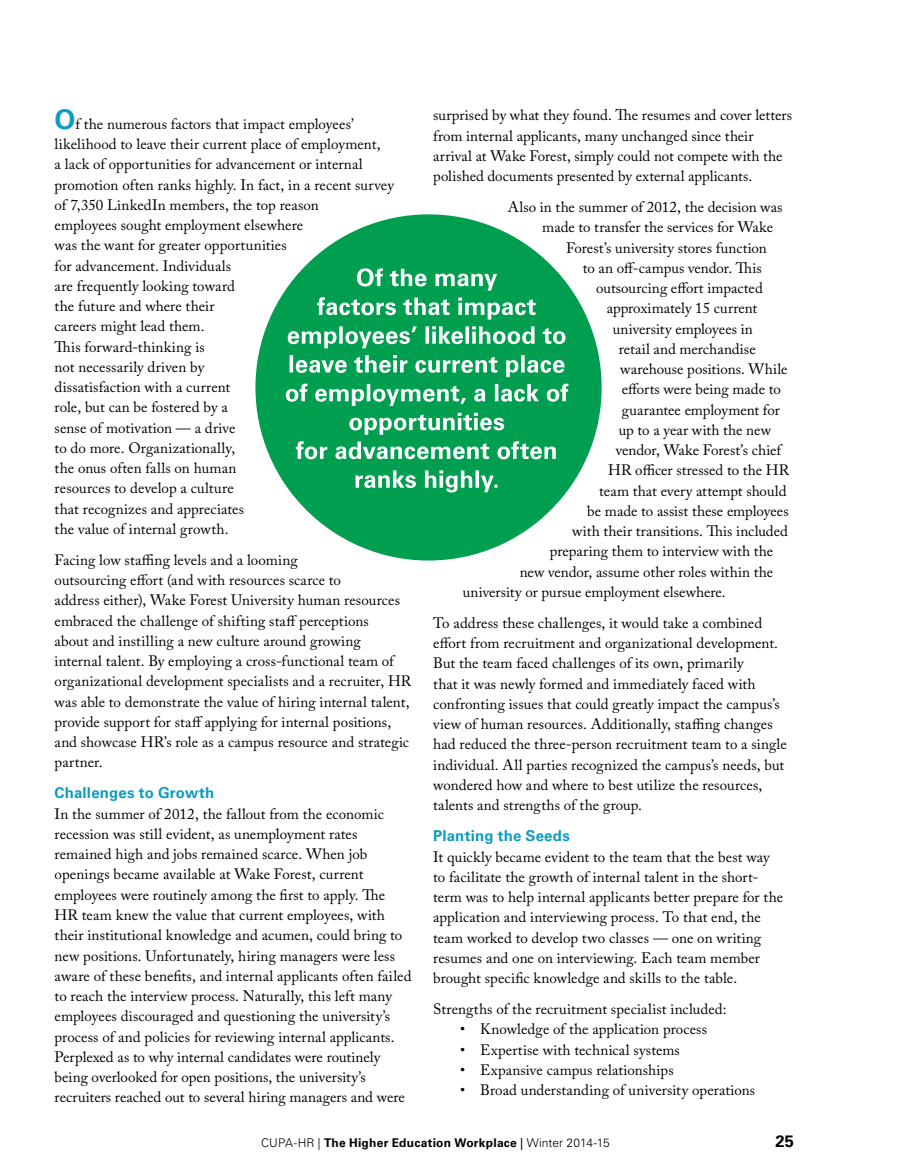
<style>
.page{position:relative;width:902px;height:1172px;background:#fff}
.page>*{position:absolute;margin:0;border:0;box-sizing:border-box;transform-origin:0 0}
.t1{font:700 16.5px "Univers LT Std";color:#000}
.t2{font:15px/20.2px "Adobe Caslon Pro";letter-spacing:.005em;color:#000}
.t3{font:700 15px "Univers LT Std";letter-spacing:.01em;color:#0c9cc0}
.t4{font:700 12px "Univers LT Std";letter-spacing:.02em;color:#000}
.s1{font-family:"Univers LT Std";font-weight:700;font-size:27px;color:#0c9cc0}
.s2{font-weight:300}
.s3{font-weight:400}
</style>
<div class="page">
<div style="left:255px;top:214px;width:347px;height:346px;background:#009f50;border-radius:50%"></div>
<svg style="left:355px;top:470px;width:142px;height:22px"></svg>
<svg style="left:296px;top:441px;width:260px;height:18px"></svg>
<svg style="left:349px;top:413px;width:155px;height:22px"></svg>
<svg style="left:286px;top:384px;width:282px;height:22px"></svg>
<svg style="left:290px;top:355px;width:274px;height:22px"></svg>
<svg style="left:288px;top:326px;width:277px;height:22px"></svg>
<svg style="left:317px;top:297px;width:219px;height:22px"></svg>
<svg style="left:357px;top:268px;width:140px;height:23px"></svg>
<p class="t2" style="left:55px;top:113px;width:341px"><span class="s1">O</span>f the numerous factors that impact employees’ likelihood to leave their current place of employment,<br>a lack of opportunities for advancement or internal promotion often ranks highly. In fact, in a recent survey of 7,350 LinkedIn members, the top reason<br>employees sought employment elsewhere<br>was the want for greater opportunities<br>for advancement. Individuals<br>are frequently looking toward<br>the future and where their<br>careers might lead them.<br>This forward-thinking is<br>not necessarily driven by<br>dissatisfaction with a current<br>role, but can be fostered by a<br>sense of motivation — a drive<br>to do more. Organizationally,<br>the onus often falls on human<br>resources to develop a culture<br>that recognizes and appreciates<br>the value of internal growth.</p>
<p class="t2" style="left:55px;top:549px;width:358px">Facing low staffing levels and a looming<br>outsourcing effort (and with resources scarce to<br>address either), Wake Forest University human resources embraced the challenge of shifting staff perceptions<br>about and instilling a new culture around growing internal talent. By employing a cross-functional team of organizational development specialists and a recruiter, HR was able to demonstrate the value of hiring internal talent, provide support for staff applying for internal positions, and showcase HR’s role as a campus resource and strategic partner.</p>
<p class="t3" style="left:55px;top:784px;width:161px">Challenges to Growth</p>
<p class="t2" style="left:55px;top:803px;width:358px">In the summer of 2012, the fallout from the economic recession was still evident, as unemployment rates remained high and jobs remained scarce. When job openings became available at Wake Forest, current employees were routinely among the first to apply. The HR team knew the value that current employees, with their institutional knowledge and acumen, could bring to new positions. Unfortunately, hiring managers were less aware of these benefits, and internal applicants often failed to reach the interview process. Naturally, this left many employees discouraged and questioning the university’s process of and policies for reviewing internal applicants.<br>Perplexed as to why internal candidates were routinely being overlooked for open positions, the university’s recruiters reached out to several hiring managers and were</p>
<p class="t2" style="left:433px;top:105px;width:360px">surprised by what they found. The resumes and cover letters from internal applicants, many unchanged since their arrival at Wake Forest, simply could not compete with the polished documents presented by external applicants.</p>
<p class="t2" style="left:508px;top:197px;width:276px">Also in the summer of 2012, the decision was</p>
<p class="t2" style="left:542px;top:217px;width:232px">made to transfer the services for Wake</p>
<p class="t2" style="left:566px;top:237px;width:202px">Forest’s university stores function</p>
<p class="t2" style="left:583px;top:257px;width:181px">to an off-campus vendor. This</p>
<p class="t2" style="left:596px;top:278px;width:168px">outsourcing effort impacted</p>
<p class="t2" style="left:607px;top:298px;width:152px">approximately 15 current</p>
<p class="t2" style="left:613px;top:318px;width:142px">university employees in</p>
<p class="t2" style="left:619px;top:338px;width:138px">retail and merchandise</p>
<p class="t2" style="left:620px;top:359px;width:169px">warehouse positions. While</p>
<p class="t2" style="left:622px;top:379px;width:161px">efforts were being made to</p>
<p class="t2" style="left:622px;top:399px;width:160px">guarantee employment for</p>
<p class="t2" style="left:619px;top:419px;width:154px">up to a year with the new</p>
<p class="t2" style="left:616px;top:440px;width:167px">vendor, Wake Forest’s chief</p>
<p class="t2" style="left:608px;top:460px;width:182px">HR officer stressed to the HR</p>
<p class="t2" style="left:599px;top:480px;width:189px">team that every attempt should</p>
<p class="t2" style="left:587px;top:500px;width:203px">be made to assist these employees</p>
<p class="t2" style="left:572px;top:521px;width:217px">with their transitions. This included</p>
<p class="t2" style="left:550px;top:541px;width:225px">preparing them to interview with the</p>
<p class="t2" style="left:520px;top:561px;width:255px">new vendor, assume other roles within the</p>
<p class="t2" style="left:463px;top:581px;width:264px">university or pursue employment elsewhere.</p>
<p class="t2" style="left:433px;top:613px;width:355px">To address these challenges, it would take a combined effort from recruitment and organizational development.<br>But the team faced challenges of its own, primarily<br>that it was newly formed and immediately faced with confronting issues that could greatly impact the campus’s view of human resources. Additionally, staffing changes had reduced the three-person recruitment team to a single individual. All parties recognized the campus’s needs, but wondered how and where to best utilize the resources, talents and strengths of the group.</p>
<p class="t3" style="left:433px;top:827px;width:138px">Planting the Seeds</p>
<p class="t2" style="left:433px;top:846px;width:351px">It quickly became evident to the team that the best way to facilitate the growth of internal talent in the short&shy;term was to help internal applicants better prepare for the application and interviewing process. To that end, the team worked to develop two classes — one on writing resumes and one on interviewing. Each team member brought specific knowledge and skills to the table.</p>
<p class="t2" style="left:433px;top:999px;width:295px">Strengths of the recruitment specialist included:</p>
<p class="t2" style="left:460px;top:1019px;width:248px">• Knowledge of the application process</p>
<p class="t2" style="left:460px;top:1039px;width:221px">• Expertise with technical systems</p>
<p class="t2" style="left:460px;top:1059px;width:215px">• Expansive campus relationships</p>
<p class="t2" style="left:460px;top:1080px;width:296px">• Broad understanding of university operations</p>
<p class="t4" style="left:261px;top:1135px;width:350px"><span class="s2">CUPA-HR |</span> The Higher Education Workplace <span class="s3">|</span> <span class="s2">Winter 2014-15</span></p>
<p class="t1" style="left:775px;top:1131px;width:20px">25</p>
</div>
